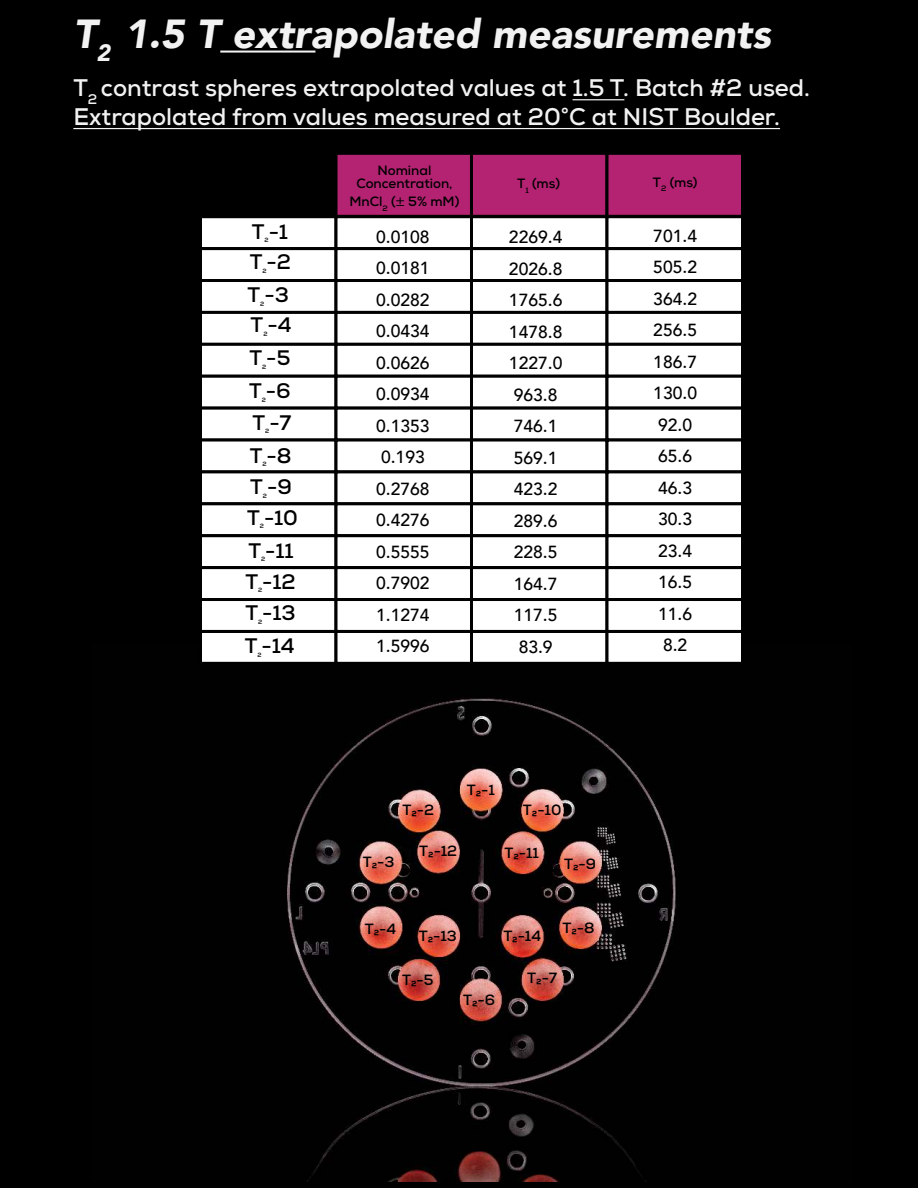
<style>
.page{position:relative;width:918px;height:1188px;background:#000}
.page>*{position:absolute;margin:0;border:0;box-sizing:border-box;transform-origin:0 0}
.t1{font:italic 900 40.5px "Avenir LT Pro";color:#f2f2f2}
.t2{font:700 24px/28.8px "Nexa";color:#f2f2f2}
.t3{font:700 21px "Nexa";color:#000}
.t4{font:500 17.55px/31.5px "Avenir LT Pro";color:#000;text-align:center}
.t5{font:700 14.85px "Nexa";color:#000}
.t6{font:700 13.5px/13.5px "Nexa";color:#000;text-align:center}
.t7{font:700 6.15px "Nexa";color:#000}
.s1{font-family:"Myriad Pro";font-weight:400;font-size:15px}
</style>
<div class="page">
<img style="left:287px;top:697px;width:389px;height:485px">
<div style="left:199px;top:630px;width:139px;height:35px;background:#fff;border:3px solid #000"></div>
<div style="left:335px;top:630px;width:138px;height:35px;background:#fff;border:3px solid #000"></div>
<div style="left:470px;top:630px;width:139px;height:35px;background:#fff;border:3px solid #000"></div>
<div style="left:606px;top:630px;width:138px;height:35px;background:#fff;border:3px solid #000"></div>
<div style="left:335px;top:152px;width:138px;height:66px;background:#b32372;border:3px solid #000"></div>
<div style="left:470px;top:152px;width:139px;height:66px;background:#b32372;border:3px solid #000"></div>
<div style="left:606px;top:152px;width:138px;height:66px;background:#b32372;border:3px solid #000"></div>
<div style="left:199px;top:215px;width:139px;height:35px;background:#fff;border:3px solid #000"></div>
<div style="left:335px;top:215px;width:138px;height:35px;background:#fff;border:3px solid #000"></div>
<div style="left:470px;top:215px;width:139px;height:35px;background:#fff;border:3px solid #000"></div>
<div style="left:606px;top:215px;width:138px;height:35px;background:#fff;border:3px solid #000"></div>
<div style="left:199px;top:247px;width:139px;height:35px;background:#fff;border:3px solid #000"></div>
<div style="left:335px;top:247px;width:138px;height:35px;background:#fff;border:3px solid #000"></div>
<div style="left:470px;top:247px;width:139px;height:35px;background:#fff;border:3px solid #000"></div>
<div style="left:606px;top:247px;width:138px;height:35px;background:#fff;border:3px solid #000"></div>
<div style="left:199px;top:279px;width:139px;height:35px;background:#fff;border:3px solid #000"></div>
<div style="left:335px;top:279px;width:138px;height:35px;background:#fff;border:3px solid #000"></div>
<div style="left:470px;top:279px;width:139px;height:35px;background:#fff;border:3px solid #000"></div>
<div style="left:606px;top:279px;width:138px;height:35px;background:#fff;border:3px solid #000"></div>
<div style="left:199px;top:311px;width:139px;height:35px;background:#fff;border:3px solid #000"></div>
<div style="left:335px;top:311px;width:138px;height:35px;background:#fff;border:3px solid #000"></div>
<div style="left:470px;top:311px;width:139px;height:35px;background:#fff;border:3px solid #000"></div>
<div style="left:606px;top:311px;width:138px;height:35px;background:#fff;border:3px solid #000"></div>
<div style="left:199px;top:343px;width:139px;height:35px;background:#fff;border:3px solid #000"></div>
<div style="left:335px;top:343px;width:138px;height:35px;background:#fff;border:3px solid #000"></div>
<div style="left:470px;top:343px;width:139px;height:35px;background:#fff;border:3px solid #000"></div>
<div style="left:606px;top:343px;width:138px;height:35px;background:#fff;border:3px solid #000"></div>
<div style="left:199px;top:375px;width:139px;height:35px;background:#fff;border:3px solid #000"></div>
<div style="left:335px;top:375px;width:138px;height:35px;background:#fff;border:3px solid #000"></div>
<div style="left:470px;top:375px;width:139px;height:35px;background:#fff;border:3px solid #000"></div>
<div style="left:606px;top:375px;width:138px;height:35px;background:#fff;border:3px solid #000"></div>
<div style="left:199px;top:407px;width:139px;height:35px;background:#fff;border:3px solid #000"></div>
<div style="left:335px;top:407px;width:138px;height:35px;background:#fff;border:3px solid #000"></div>
<div style="left:470px;top:407px;width:139px;height:35px;background:#fff;border:3px solid #000"></div>
<div style="left:606px;top:407px;width:138px;height:35px;background:#fff;border:3px solid #000"></div>
<div style="left:199px;top:439px;width:139px;height:34px;background:#fff;border:3px solid #000"></div>
<div style="left:335px;top:439px;width:138px;height:34px;background:#fff;border:3px solid #000"></div>
<div style="left:470px;top:439px;width:139px;height:34px;background:#fff;border:3px solid #000"></div>
<div style="left:606px;top:439px;width:138px;height:34px;background:#fff;border:3px solid #000"></div>
<div style="left:199px;top:470px;width:139px;height:35px;background:#fff;border:3px solid #000"></div>
<div style="left:335px;top:470px;width:138px;height:35px;background:#fff;border:3px solid #000"></div>
<div style="left:470px;top:470px;width:139px;height:35px;background:#fff;border:3px solid #000"></div>
<div style="left:606px;top:470px;width:138px;height:35px;background:#fff;border:3px solid #000"></div>
<div style="left:199px;top:502px;width:139px;height:35px;background:#fff;border:3px solid #000"></div>
<div style="left:335px;top:502px;width:138px;height:35px;background:#fff;border:3px solid #000"></div>
<div style="left:470px;top:502px;width:139px;height:35px;background:#fff;border:3px solid #000"></div>
<div style="left:606px;top:502px;width:138px;height:35px;background:#fff;border:3px solid #000"></div>
<div style="left:199px;top:534px;width:139px;height:35px;background:#fff;border:3px solid #000"></div>
<div style="left:335px;top:534px;width:138px;height:35px;background:#fff;border:3px solid #000"></div>
<div style="left:470px;top:534px;width:139px;height:35px;background:#fff;border:3px solid #000"></div>
<div style="left:606px;top:534px;width:138px;height:35px;background:#fff;border:3px solid #000"></div>
<div style="left:199px;top:566px;width:139px;height:35px;background:#fff;border:3px solid #000"></div>
<div style="left:335px;top:566px;width:138px;height:35px;background:#fff;border:3px solid #000"></div>
<div style="left:470px;top:566px;width:139px;height:35px;background:#fff;border:3px solid #000"></div>
<div style="left:606px;top:566px;width:138px;height:35px;background:#fff;border:3px solid #000"></div>
<div style="left:199px;top:598px;width:139px;height:35px;background:#fff;border:3px solid #000"></div>
<div style="left:335px;top:598px;width:138px;height:35px;background:#fff;border:3px solid #000"></div>
<div style="left:470px;top:598px;width:139px;height:35px;background:#fff;border:3px solid #000"></div>
<div style="left:606px;top:598px;width:138px;height:35px;background:#fff;border:3px solid #000"></div>
<hr style="left:220px;top:51px;width:95px;height:2px;background:#f2f2f2">
<hr style="left:573px;top:99px;width:51px;height:1px;background:#f2f2f2">
<hr style="left:73px;top:128px;width:707px;height:1px;background:#f2f2f2">
<h1 class="t1" style="left:73px;top:17px;width:699px">T<sub>2</sub> 1.5 T extrapolated measurements</h1>
<h2 class="t2" style="left:73px;top:75px;width:738px">T<sub>2</sub> contrast spheres extrapolated values at 1.5 T. Batch #2 used.<br>Extrapolated from values measured at 20°C at NIST Boulder.</h2>
<p class="t3" style="left:252px;top:222px;width:38px">T-1</p>
<p class="t7" style="left:265px;top:237px;width:6px">2</p>
<p class="t3" style="left:250px;top:252px;width:43px">T-2</p>
<p class="t7" style="left:262px;top:268px;width:6px">2</p>
<p class="t3" style="left:248px;top:285px;width:43px">T-3</p>
<p class="t7" style="left:260px;top:301px;width:6px">2</p>
<p class="t3" style="left:251px;top:315px;width:43px">T-4</p>
<p class="t7" style="left:263px;top:331px;width:6px">2</p>
<p class="t3" style="left:249px;top:348px;width:42px">T-5</p>
<p class="t7" style="left:262px;top:364px;width:6px">2</p>
<p class="t3" style="left:249px;top:381px;width:43px">T-6</p>
<p class="t7" style="left:262px;top:397px;width:6px">2</p>
<p class="t3" style="left:253px;top:412px;width:40px">T-7</p>
<p class="t7" style="left:265px;top:428px;width:6px">2</p>
<p class="t3" style="left:250px;top:445px;width:44px">T-8</p>
<p class="t7" style="left:262px;top:461px;width:6px">2</p>
<p class="t3" style="left:250px;top:477px;width:43px">T-9</p>
<p class="t7" style="left:263px;top:493px;width:6px">2</p>
<p class="t3" style="left:247px;top:507px;width:52px">T -10</p>
<p class="t7" style="left:260px;top:523px;width:6px">2</p>
<p class="t3" style="left:248px;top:540px;width:47px">T -11</p>
<p class="t7" style="left:261px;top:556px;width:6px">2</p>
<p class="t3" style="left:245px;top:571px;width:52px">T -12</p>
<p class="t7" style="left:258px;top:587px;width:6px">2</p>
<p class="t3" style="left:245px;top:603px;width:52px">T -13</p>
<p class="t7" style="left:258px;top:619px;width:6px">2</p>
<p class="t3" style="left:245px;top:636px;width:52px">T -14</p>
<p class="t7" style="left:257px;top:652px;width:6px">2</p>
<p class="t6" style="left:356px;top:164px;width:98px">Nominal<br>Concentration,</p>
<p class="t6" style="left:350px;top:196px;width:111px">MnCl<sub>2</sub> (<span class="s1">±</span> 5% mM)</p>
<p class="t6" style="left:517px;top:178px;width:44px">T<sub>1</sub> (ms)</p>
<p class="t6" style="left:653px;top:176px;width:46px">T<sub>2</sub> (ms)</p>
<p class="t4" style="left:376px;top:221px;width:55px;text-align:left">0.0108<br>0.0181<br>0.0282<br>0.0434<br>0.0626<br>0.0934<br>0.1353<br>0.193<br>0.2768<br>0.4276<br>0.5555<br>0.7902<br>1.1274<br>1.5996</p>
<p class="t4" style="left:509px;top:222px;width:55px">2269.4<br>2026.8<br>1765.6<br>1478.8<br>1227.0<br>963.8<br>746.1<br>569.1<br>423.2<br>289.6<br>228.5<br>164.7<br>117.5<br>83.9</p>
<p class="t4" style="left:653px;top:220px;width:45px">701.4<br>505.2<br>364.2<br>256.5<br>186.7<br>130.0<br>92.0<br>65.6<br>46.3<br>30.3<br>23.4<br>16.5<br>11.6<br>8.2</p>
<p class="t5" style="left:363px;top:855px;width:33px">T₂-3</p>
<p class="t5" style="left:467px;top:783px;width:30px">T₂-1</p>
<p class="t5" style="left:402px;top:803px;width:33px">T₂-2</p>
<p class="t5" style="left:523px;top:803px;width:40px">T₂-10</p>
<p class="t5" style="left:504px;top:845px;width:36px">T₂-11</p>
<p class="t5" style="left:419px;top:844px;width:40px">T₂-12</p>
<p class="t5" style="left:564px;top:857px;width:34px">T₂-9</p>
<p class="t5" style="left:365px;top:922px;width:33px">T₂-4</p>
<p class="t5" style="left:419px;top:929px;width:40px">T₂-13</p>
<p class="t5" style="left:402px;top:973px;width:33px">T₂-5</p>
<p class="t5" style="left:463px;top:993px;width:34px">T₂-6</p>
<p class="t5" style="left:563px;top:921px;width:34px">T₂-8</p>
<p class="t5" style="left:503px;top:929px;width:39px">T₂-14</p>
<p class="t5" style="left:527px;top:971px;width:31px">T₂-7</p>
</div>
